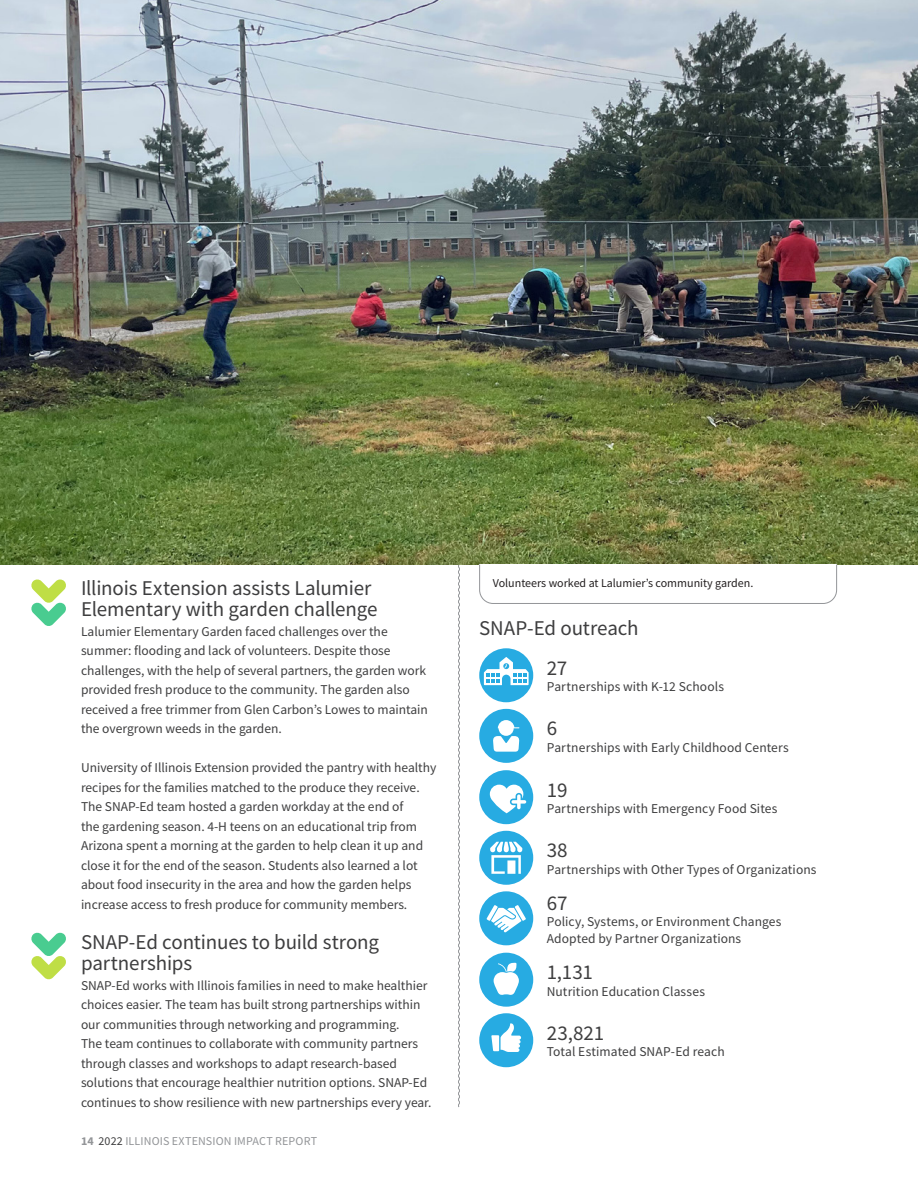
<style>
.page{position:relative;width:918px;height:1188px;background:#fff}
.page>*{position:absolute;margin:0;border:0;box-sizing:border-box;transform-origin:0 0}
.Article_Title{font:21px/21px "Source Sans Pro";letter-spacing:-.005em;color:#3e3e3f}
.Statistic_Number{font:21px "Source Sans Pro";letter-spacing:-.005em;color:#3e3e3f}
.Article_Body_Text{font:13.5px/19.5px "Source Sans Pro";color:#3e3e3f}
.Statistic_Text{font:13.5px/16.5px "Source Sans Pro";letter-spacing:.01em;color:#3e3e3f}
.Statistic_Number-2{font:13.5px "Source Sans Pro";letter-spacing:.01em;color:#3e3e3f}
.Image_Caption{font:12px "Source Sans Pro";color:#231f20}
.t1{font:12px "Source Sans Pro";letter-spacing:.01em;color:#939598}
.s1{font-weight:700}
.s2{color:#3e3e3f}
</style>
<div class="page">
<svg style="left:458px;top:564px;width:2px;height:543px"></svg>
<img style="left:0;top:0;width:918px;height:564px">
<svg style="left:479px;top:648px;width:54px;height:54px"></svg>
<svg style="left:479px;top:770px;width:54px;height:54px"></svg>
<svg style="left:479px;top:953px;width:54px;height:54px"></svg>
<svg style="left:479px;top:709px;width:54px;height:54px"></svg>
<svg style="left:479px;top:891px;width:54px;height:54px"></svg>
<svg style="left:479px;top:831px;width:54px;height:54px"></svg>
<svg style="left:479px;top:1013px;width:54px;height:54px"></svg>
<svg style="left:31px;top:579px;width:35px;height:47px"></svg>
<svg style="left:479px;top:564px;width:358px;height:40px"></svg>
<svg style="left:31px;top:932px;width:35px;height:48px"></svg>
<h2 class="Article_Title" style="left:81px;top:578px;width:298px">Illinois Extension assists Lalumier<br>Elementary with garden challenge</h2>
<p class="Article_Body_Text" style="left:81px;top:621px;width:349px">Lalumier Elementary Garden faced challenges over the summer: flooding and lack of volunteers. Despite those challenges, with the help of several partners, the garden work provided fresh produce to the community. The garden also received a free trimmer from Glen Carbon’s Lowes to maintain the overgrown weeds in the garden.</p>
<p class="Article_Body_Text" style="left:81px;top:758px;width:357px">University of Illinois Extension provided the pantry with healthy recipes for the families matched to the produce they receive.<br>The SNAP-Ed team hosted a garden workday at the end of<br>the gardening season. 4-H teens on an educational trip from Arizona spent a morning at the garden to help clean it up and close it for the end of the season. Students also learned a lot about food insecurity in the area and how the garden helps increase access to fresh produce for community members.</p>
<h2 class="Article_Title" style="left:81px;top:932px;width:300px">SNAP-Ed continues to build strong partnerships</h2>
<p class="Article_Body_Text" style="left:81px;top:975px;width:352px">SNAP-Ed works with Illinois families in need to make healthier choices easier. The team has built strong partnerships within our communities through networking and programming.<br>The team continues to collaborate with community partners through classes and workshops to adapt research-based solutions that encourage healthier nutrition options. SNAP-Ed continues to show resilience with new partnerships every year.</p>
<p class="t1" style="left:81px;top:1133px;width:238px"><span class="s1">14</span> <span class="s2">2022</span> ILLINOIS EXTENSION IMPACT REPORT</p>
<p class="Image_Caption" style="left:493px;top:575px;width:262px">Volunteers worked at Lalumier’s community garden.</p>
<h2 class="Article_Title" style="left:479px;top:617px;width:161px">SNAP-Ed outreach</h2>
<p class="Statistic_Number" style="left:547px;top:655px;width:22px">27</p>
<p class="Statistic_Text" style="left:547px;top:679px;width:179px">Partnerships with K-12 Schools</p>
<p class="Statistic_Number" style="left:547px;top:715px;width:12px">6</p>
<p class="Statistic_Text" style="left:547px;top:739px;width:244px">Partnerships with Early Childhood Centers</p>
<p class="Statistic_Number" style="left:547px;top:776px;width:22px">19</p>
<p class="Statistic_Number-2" style="left:547px;top:800px;width:232px">Partnerships with Emergency Food Sites</p>
<p class="Statistic_Number" style="left:547px;top:837px;width:22px">38</p>
<p class="Statistic_Text" style="left:547px;top:861px;width:271px">Partnerships with Other Types of Organizations</p>
<p class="Statistic_Number" style="left:547px;top:889px;width:22px">67</p>
<p class="Statistic_Text" style="left:547px;top:913px;width:236px">Policy, Systems, or Environment Changes<br>Adopted by Partner Organizations</p>
<p class="Statistic_Number" style="left:547px;top:959px;width:48px">1,131</p>
<p class="Statistic_Number-2" style="left:547px;top:983px;width:160px">Nutrition Education Classes</p>
<p class="Statistic_Number" style="left:547px;top:1020px;width:59px">23,821</p>
<p class="Statistic_Text" style="left:547px;top:1044px;width:179px">Total Estimated SNAP-Ed reach</p>
</div>
